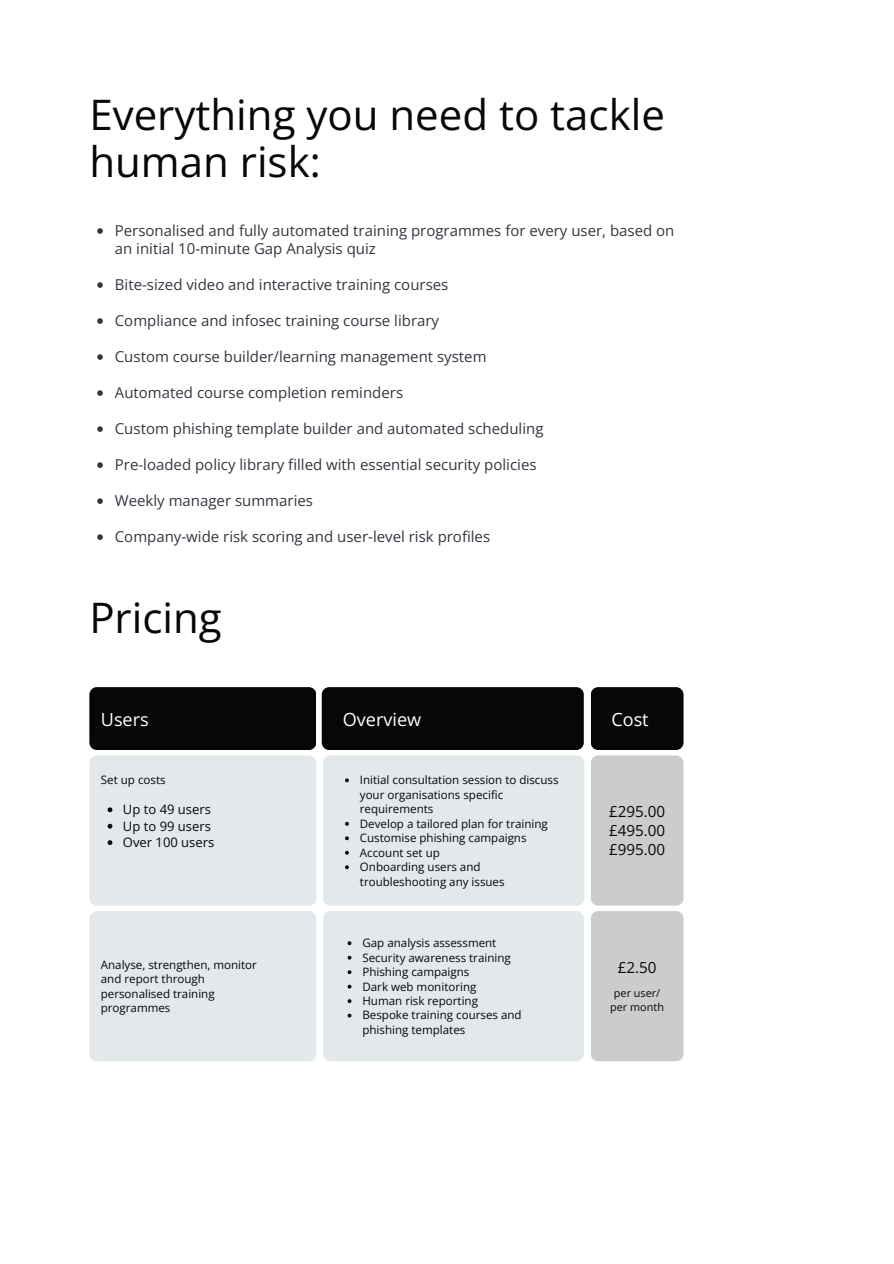
<style>
.page{position:relative;width:894px;height:1264px;background:#fff}
.page>*{position:absolute;margin:0;border:0;box-sizing:border-box;transform-origin:0 0}
.t1{font:42px/47.2px "Open Sans";color:#070707}
.t2{font:18.15px "Open Sans";color:#fff}
.t3{font:15.15px/19.2px "Open Sans";color:#070707;text-align:justify}
.t4{font:15px/18px "Open Sans";color:#343740}
.t5{font:13.05px "Open Sans";color:#070707}
.t6{font:11.55px/14.4px "Open Sans";color:#070707}
.t7{font:10.8px "Open Sans";color:#070707}
</style>
<div class="page">
<svg style="left:97px;top:228px;width:6px;height:6px"></svg>
<svg style="left:97px;top:282px;width:6px;height:6px"></svg>
<svg style="left:97px;top:318px;width:6px;height:6px"></svg>
<svg style="left:97px;top:354px;width:6px;height:6px"></svg>
<svg style="left:97px;top:390px;width:6px;height:6px"></svg>
<svg style="left:97px;top:426px;width:6px;height:6px"></svg>
<svg style="left:97px;top:462px;width:6px;height:6px"></svg>
<svg style="left:97px;top:498px;width:6px;height:6px"></svg>
<svg style="left:97px;top:534px;width:6px;height:6px"></svg>
<div style="left:89px;top:687px;width:227px;height:63px;background:#070707;border-radius:7px"></div>
<div style="left:321px;top:687px;width:262px;height:63px;background:#070707;border-radius:7px"></div>
<div style="left:590px;top:687px;width:93px;height:63px;background:#070707;border-radius:7px"></div>
<div style="left:89px;top:755px;width:227px;height:150px;background:#e3e8eb;border-radius:7px"></div>
<div style="left:323px;top:755px;width:261px;height:150px;background:#e3e8eb;border-radius:7px"></div>
<div style="left:590px;top:755px;width:93px;height:150px;background:#ccc;border-radius:7px"></div>
<svg style="left:108px;top:807px;width:4px;height:5px"></svg>
<svg style="left:108px;top:823px;width:4px;height:5px"></svg>
<svg style="left:108px;top:840px;width:4px;height:5px"></svg>
<svg style="left:345px;top:778px;width:4px;height:4px"></svg>
<svg style="left:345px;top:821px;width:4px;height:4px"></svg>
<svg style="left:345px;top:836px;width:4px;height:4px"></svg>
<svg style="left:345px;top:850px;width:4px;height:4px"></svg>
<svg style="left:345px;top:865px;width:4px;height:4px"></svg>
<div style="left:89px;top:911px;width:227px;height:150px;background:#e3e8eb;border-radius:7px"></div>
<div style="left:323px;top:911px;width:260px;height:150px;background:#e3e8eb;border-radius:7px"></div>
<div style="left:590px;top:911px;width:93px;height:150px;background:#ccc;border-radius:7px"></div>
<svg style="left:347px;top:941px;width:4px;height:4px"></svg>
<svg style="left:347px;top:955px;width:4px;height:4px"></svg>
<svg style="left:347px;top:970px;width:4px;height:4px"></svg>
<svg style="left:347px;top:984px;width:4px;height:4px"></svg>
<svg style="left:347px;top:999px;width:4px;height:4px"></svg>
<svg style="left:347px;top:1013px;width:4px;height:4px"></svg>
<p class="t1" style="left:89px;top:90px;width:577px">Everything you need to tackle human risk:</p>
<h1 class="t4" style="left:115px;top:221px;width:561px">Personalised and fully automated training programmes for every user, based on an initial 10-minute Gap Analysis quiz</h1>
<p class="t4" style="left:115px;top:275px;width:335px">Bite-sized video and interactive training courses</p>
<p class="t4" style="left:115px;top:311px;width:326px">Compliance and infosec training course library</p>
<p class="t4" style="left:115px;top:347px;width:373px">Custom course builder/learning management system</p>
<p class="t4" style="left:115px;top:383px;width:290px">Automated course completion reminders</p>
<p class="t4" style="left:115px;top:419px;width:430px">Custom phishing template builder and automated scheduling</p>
<p class="t4" style="left:115px;top:455px;width:423px">Pre-loaded policy library filled with essential security policies</p>
<p class="t4" style="left:115px;top:491px;width:199px">Weekly manager summaries</p>
<p class="t4" style="left:115px;top:527px;width:377px">Company-wide risk scoring and user-level risk profiles</p>
<h1 class="t1" style="left:89px;top:593px;width:134px">Pricing</h1>
<h2 class="t2" style="left:101px;top:706px;width:49px">Users</h2>
<p class="t2" style="left:342px;top:706px;width:80px">Overview</p>
<p class="t2" style="left:611px;top:706px;width:39px">Cost</p>
<p class="t6" style="left:101px;top:772px;width:66px">Set up costs</p>
<p class="t5" style="left:123px;top:800px;width:89px">Up to 49 users</p>
<p class="t5" style="left:123px;top:816px;width:89px">Up to 99 users</p>
<h2 class="t5" style="left:123px;top:833px;width:93px">Over 100 users</h2>
<p class="t6" style="left:360px;top:772px;width:200px">Initial consultation session to discuss your organisations specific requirements</p>
<p class="t6" style="left:360px;top:816px;width:189px">Develop a tailored plan for training</p>
<p class="t6" style="left:360px;top:830px;width:168px">Customise phishing campaigns</p>
<p class="t6" style="left:360px;top:845px;width:81px">Account set up</p>
<p class="t6" style="left:360px;top:859px;width:146px">Onboarding users and troubleshooting any issues</p>
<p class="t3" style="left:609px;top:801px;width:58px">£295.00 £495.00 £995.00</p>
<p class="t6" style="left:362px;top:935px;width:135px">Gap analysis assessment</p>
<p class="t6" style="left:362px;top:949px;width:150px">Security awareness training</p>
<p class="t6" style="left:362px;top:964px;width:108px">Phishing campaigns</p>
<p class="t6" style="left:362px;top:978px;width:115px">Dark web monitoring</p>
<p class="t6" style="left:362px;top:993px;width:117px">Human risk reporting</p>
<h2 class="t6" style="left:362px;top:1007px;width:161px">Bespoke training courses and phishing templates</h2>
<h3 class="t6" style="left:101px;top:957px;width:158px">Analyse, strengthen, monitor and report through personalised training programmes</h3>
<h3 class="t3" style="left:617px;top:957px;width:40px">£2.50</h3>
<p class="t7" style="left:613px;top:985px;width:48px">per user/</p>
<p class="t7" style="left:610px;top:999px;width:55px">per month</p>
</div>
